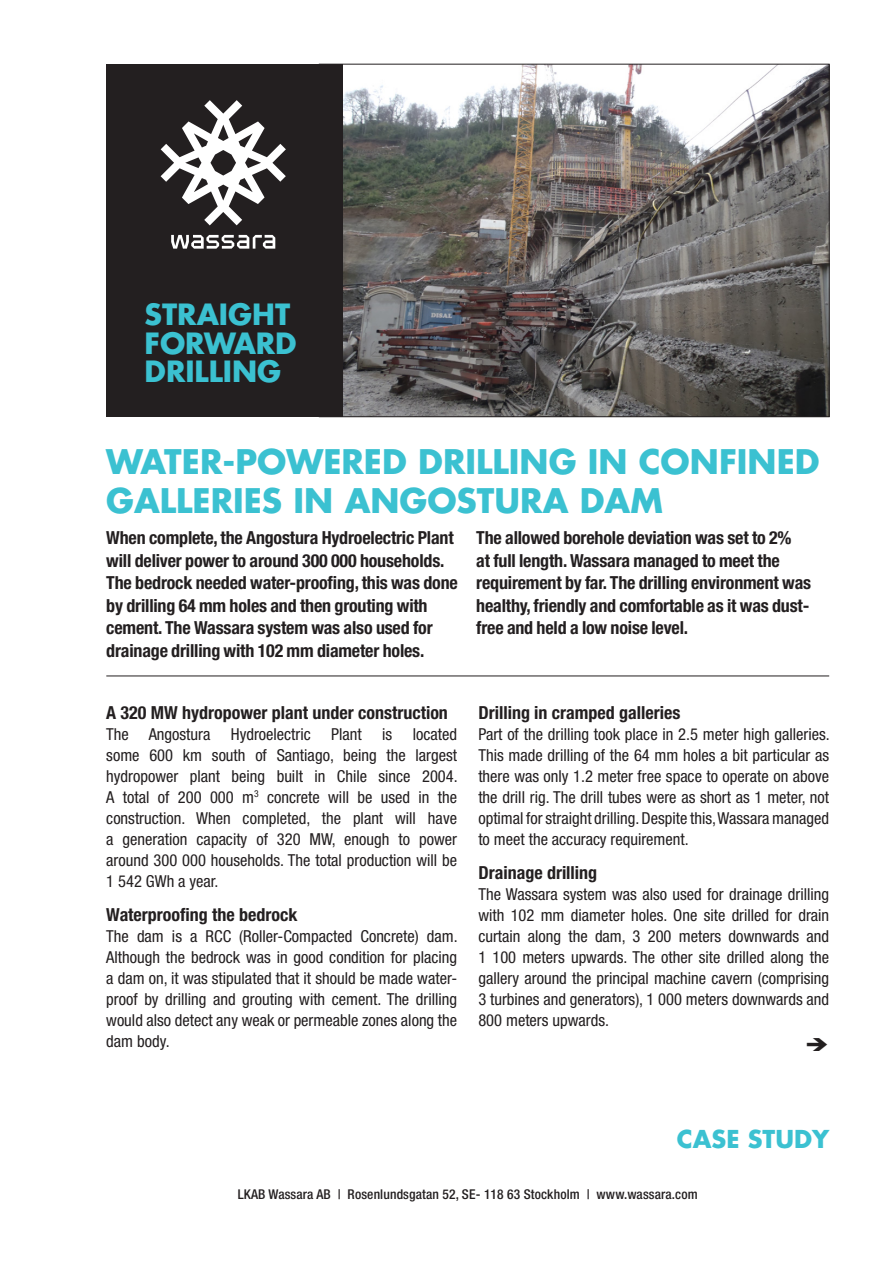
<style>
.page{position:relative;width:893px;height:1263px;background:#fff}
.page>*{position:absolute;margin:0;border:0;box-sizing:border-box;transform-origin:0 0}
.Rubrik_1{font:700 33px/39.6px "Futura Std";color:#3bc1d1}
.SFD_rubrik{font:700 28.5px "Futura Std";color:#3bc1d1}
.Case_study{font:700 24px "Futura Std";color:#3bc1d1}
.Ingress{font:700 condensed 18px/22.5px "Helvetica Neue LT Std";letter-spacing:-.01em;color:#231f20}
.Text__rubrik{font:700 condensed 18px "Helvetica Neue LT Std";color:#231f20}
.Text{font:condensed 16.5px/21px "Helvetica Neue LT Std";color:#231f20;text-align:justify}
.t1{font:500 condensed 13.5px "Helvetica Neue LT Std";letter-spacing:.01em;color:#231f20}
</style>
<div class="page">
<img style="left:342px;top:66px;width:485px;height:349px">
<div style="left:106px;top:64px;width:236px;height:353px;background:#231f20"></div>
<svg style="left:161px;top:100px;width:125px;height:125px"></svg>
<svg style="left:171px;top:235px;width:104px;height:14px"></svg>
<hr style="left:106px;top:676px;width:723px;height:1px;background:#231f20">
<p class="SFD_rubrik" style="left:145px;top:296px;width:147px">STRAIGHT</p>
<p class="SFD_rubrik" style="left:145px;top:324px;width:154px">FORWARD</p>
<p class="SFD_rubrik" style="left:145px;top:353px;width:138px">DRILLING</p>
<p class="Rubrik_1" style="left:106px;top:441px;width:715px">WATER-POWERED DRILLING IN CONFINED<br>GALLERIES IN ANGOSTURA DAM</p>
<p class="Ingress" style="left:106px;top:526px;width:353px">When complete, the Angostura Hydroelectric Plant will deliver power to around 300 000 households.<br>The bedrock needed water-proofing, this was done by drilling 64 mm holes and then grouting with cement. The Wassara system was also used for drainage drilling with 102 mm diameter holes.</p>
<p class="Ingress" style="left:476px;top:526px;width:336px">The allowed borehole deviation was set to 2%<br>at full length. Wassara managed to meet the requirement by far. The drilling environment was healthy, friendly and comfortable as it was dust&shy;free and held a low noise level.</p>
<p class="Text__rubrik" style="left:106px;top:701px;width:343px">A 320 MW hydropower plant under construction</p>
<p class="Text" style="left:106px;top:723px;width:353px">The Angostura Hydroelectric Plant is located some 600 km south of Santiago, being the largest hydropower plant being built in Chile since 2004.<br>A total of 200 000 m<sup>3</sup> concrete will be used in the construction. When completed, the plant will have a generation capacity of 320 MW, enough to power around 300 000 households. The total production will be 1 542 GWh a year.</p>
<p class="Text__rubrik" style="left:106px;top:903px;width:193px">Waterproofing the bedrock</p>
<p class="Text" style="left:106px;top:925px;width:353px">The dam is a RCC (Roller-Compacted Concrete) dam.<br>Although the bedrock was in good condition for placing a dam on, it was stipulated that it should be made water&shy;proof by drilling and grouting with cement. The drilling would also detect any weak or permeable zones along the dam body.</p>
<p class="Text__rubrik" style="left:478px;top:701px;width:204px">Drilling in cramped galleries</p>
<p class="Text" style="left:478px;top:723px;width:353px">Part of the drilling took place in 2.5 meter high galleries.<br>This made drilling of the 64 mm holes a bit particular as there was only 1.2 meter free space to operate on above the drill rig. The drill tubes were as short as 1 meter, not optimal for straight drilling. Despite this, Wassara managed to meet the accuracy requirement.</p>
<p class="Text__rubrik" style="left:478px;top:861px;width:120px">Drainage drilling</p>
<p class="Text" style="left:478px;top:883px;width:352px">The Wassara system was also used for drainage drilling with 102 mm diameter holes. One site drilled for drain curtain along the dam, 3 200 meters downwards and 1 100 meters upwards. The other site drilled along the gallery around the principal machine cavern (comprising 3 turbines and generators), 1 000 meters downwards and 800 meters upwards.</p>
<p class="Case_study" style="left:677px;top:1123px;width:154px">CASE STUDY</p>
<p class="t1" style="left:238px;top:1186px;width:461px">LKAB Wassara AB | Rosenlundsgatan 52, SE- 118 63 Stockholm | www.wassara.com</p>
</div>
